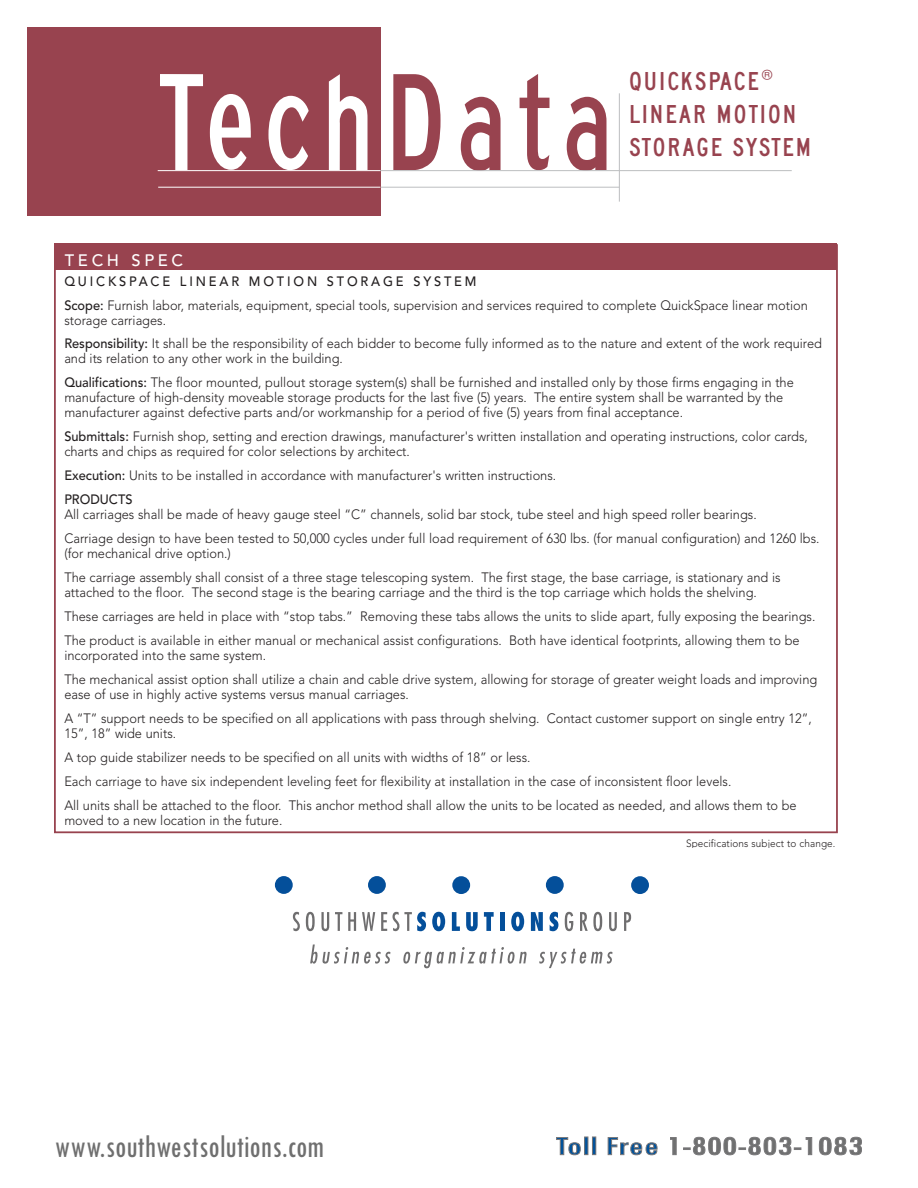
<style>
.page{position:relative;width:918px;height:1188px;background:#fff}
.page>*{position:absolute;margin:0;border:0;box-sizing:border-box;transform-origin:0 0}
.t1{font:144px "Highway Gothic C";letter-spacing:.06em;color:#fff;scale:.9 1}
.t2{font:condensed 33.75px "Tw Cen";color:#6f6f6f;scale:.92 1}
.t3{font:27px/33px "Highway Gothic C";letter-spacing:.05em;color:#98434f}
.t4{font:500 16.5px "Avenir";letter-spacing:.22em;color:#fff}
.t5{font:300 13.5px/24px "Avenir";color:#231f20;scale:.95 1}
.t6{font:300 10.5px "Avenir";letter-spacing:.01em;color:#231f20;scale:.95 1}
.t7{font:300 10.5px "Avenir";letter-spacing:.01em;color:#231f20}
.s1{color:#98434f}
.s2{font-weight:500}
</style>
<div class="page">
<hr style="left:379px;top:187px;width:240px;height:1px;background:#bcbec0">
<div style="left:27px;top:27px;width:353px;height:189px;background:#98434f"></div>
<hr style="left:158px;top:170px;width:222px;height:1px;background:#fff">
<hr style="left:158px;top:187px;width:222px;height:1px;background:#fff">
<hr style="left:619px;top:93px;width:1px;height:109px;background:#bcbec0">
<div style="left:54px;top:243px;width:783px;height:27px;background:#98434f"></div>
<hr style="left:380px;top:170px;width:412px;height:1px;background:#bcbec0">
<svg style="left:556px;top:1137px;width:25px;height:18px"></svg>
<div style="left:584px;top:1137px;width:4px;height:18px;border:1px solid #79787a"></div>
<div style="left:592px;top:1137px;width:4px;height:18px;border:1px solid #79787a"></div>
<svg style="left:608px;top:1137px;width:49px;height:18px"></svg>
<svg style="left:670px;top:1137px;width:7px;height:18px"></svg>
<svg style="left:683px;top:1137px;width:129px;height:18px"></svg>
<svg style="left:819px;top:1137px;width:43px;height:18px"></svg>
<svg style="left:310px;top:945px;width:80px;height:19px"></svg>
<svg style="left:403px;top:947px;width:124px;height:21px"></svg>
<svg style="left:539px;top:949px;width:74px;height:19px"></svg>
<svg style="left:293px;top:912px;width:7px;height:19px"></svg>
<svg style="left:306px;top:912px;width:9px;height:19px"></svg>
<svg style="left:321px;top:912px;width:8px;height:19px"></svg>
<svg style="left:335px;top:912px;width:7px;height:19px"></svg>
<svg style="left:348px;top:912px;width:8px;height:19px"></svg>
<svg style="left:362px;top:912px;width:13px;height:19px"></svg>
<svg style="left:381px;top:912px;width:6px;height:19px"></svg>
<svg style="left:393px;top:912px;width:33px;height:19px"></svg>
<svg style="left:432px;top:912px;width:13px;height:19px"></svg>
<svg style="left:452px;top:912px;width:8px;height:19px"></svg>
<svg style="left:466px;top:912px;width:12px;height:19px"></svg>
<svg style="left:484px;top:912px;width:10px;height:19px"></svg>
<div style="left:500px;top:912px;width:5px;height:19px;background:#044f9a"></div>
<svg style="left:511px;top:912px;width:13px;height:19px"></svg>
<svg style="left:531px;top:912px;width:12px;height:19px"></svg>
<svg style="left:550px;top:912px;width:8px;height:19px"></svg>
<svg style="left:565px;top:912px;width:9px;height:19px"></svg>
<svg style="left:580px;top:912px;width:22px;height:19px"></svg>
<svg style="left:609px;top:912px;width:8px;height:19px"></svg>
<svg style="left:624px;top:912px;width:7px;height:19px"></svg>
<div style="left:631px;top:876px;width:18px;height:18px;background:#044f9a;border-radius:50%"></div>
<div style="left:275px;top:876px;width:18px;height:18px;background:#044f9a;border-radius:50%"></div>
<div style="left:452px;top:876px;width:18px;height:18px;background:#044f9a;border-radius:50%"></div>
<div style="left:368px;top:876px;width:18px;height:18px;background:#044f9a;border-radius:50%"></div>
<div style="left:546px;top:876px;width:18px;height:18px;background:#044f9a;border-radius:50%"></div>
<h1 class="t1" style="left:159px;top:74px;width:507px">Tech<span class="s1">Data</span></h1>
<h3 class="t3" style="left:629px;top:69px;width:184px">QUICKSPACE-<br>LINEAR MOTION<br>STORAGE SYSTEM</h3>
<p class="t4" style="left:65px;top:253px;width:120px">TECH SPEC</p>
<p class="t5" style="left:64px;top:270px;width:784px"><span class="s2">QUICKSPACE LINEAR MOTION STORAGE SYSTEM<br>Scope:</span> Furnish labor, materials, equipment, special tools, supervision and services required to complete QuickSpace linear motion</p>
<p class="t5" style="left:64px;top:309px;width:799px">storage carriages.<br><span class="s2">Responsibility:</span> It shall be the responsibility of each bidder to become fully informed as to the nature and extent of the work required</p>
<p class="t5" style="left:64px;top:348px;width:769px">and its relation to any other work in the building.<br><span class="s2">Qualifications:</span> The floor mounted, pullout storage system(s) shall be furnished and installed only by those firms engaging in the</p>
<p class="t5" style="left:64px;top:391px;width:758px;line-height:15px">manufacture of high-density moveable storage products for the last five (5) years. The entire system shall be warranted by the manufacturer against defective parts and/or workmanship for a period of five (5) years from final acceptance.</p>
<p class="t5" style="left:64px;top:430px;width:784px;line-height:15px"><span class="s2">Submittals:</span> Furnish shop, setting and erection drawings, manufacturer's written installation and operating instructions, color cards, charts and chips as required for color selections by architect.</p>
<p class="t5" style="left:64px;top:465px;width:519px"><span class="s2">Execution:</span> Units to be installed in accordance with manufacturer's written instructions.<br><span class="s2">PRODUCTS</span></p>
<p class="t5" style="left:64px;top:504px;width:796px">All carriages shall be made of heavy gauge steel “C” channels, solid bar stock, tube steel and high speed roller bearings.<br>Carriage design to have been tested to 50,000 cycles under full load requirement of 630 lbs. (for manual configuration) and 1260 lbs.</p>
<p class="t5" style="left:64px;top:543px;width:755px">(for mechanical drive option.)<br>The carriage assembly shall consist of a three stage telescoping system. The first stage, the base carriage, is stationary and is</p>
<p class="t5" style="left:64px;top:582px;width:792px">attached to the floor. The second stage is the bearing carriage and the third is the top carriage which holds the shelving.<br>These carriages are held in place with “stop tabs.” Removing these tabs allows the units to slide apart, fully exposing the bearings.<br>The product is available in either manual or mechanical assist configurations. Both have identical footprints, allowing them to be</p>
<p class="t5" style="left:64px;top:645px;width:794px">incorporated into the same system.<br>The mechanical assist option shall utilize a chain and cable drive system, allowing for storage of greater weight loads and improving</p>
<p class="t5" style="left:64px;top:684px;width:788px">ease of use in highly active systems versus manual carriages.<br>A “T” support needs to be specified on all applications with pass through shelving. Contact customer support on single entry 12”,</p>
<p class="t5" style="left:64px;top:723px;width:772px">15”, 18” wide units.<br>A top guide stabilizer needs to be specified on all units with widths of 18” or less.<br>Each carriage to have six independent leveling feet for flexibility at installation in the case of inconsistent floor levels.<br>All units shall be attached to the floor. This anchor method shall allow the units to be located as needed, and allows them to be</p>
<p class="t5" style="left:64px;top:809px;width:231px">moved to a new location in the future.</p>
<h2 class="t2" style="left:54px;top:1126px;width:295px">www.southwestsolutions.com</h2>
<p class="t7" style="left:61px;top:1147px;width:59px">a Division of</p>
<p class="t6" style="left:686px;top:839px;width:159px">Specifications subject to change.</p>
</div>
